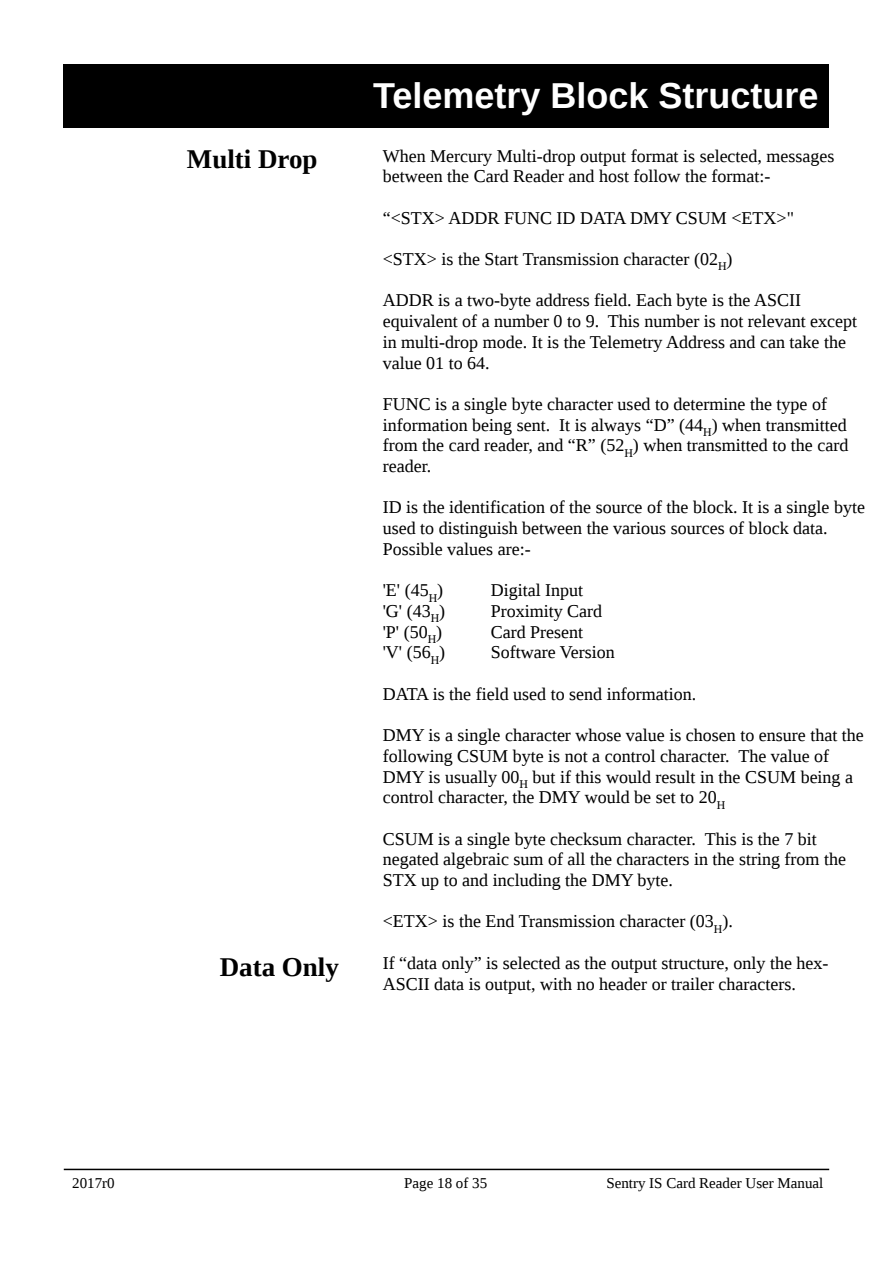
<style>
.page{position:relative;width:893px;height:1263px;background:#fff}
.page>*{position:absolute;margin:0;border:0;box-sizing:border-box;transform-origin:0 0}
.t1{font:700 36px "Liberation Sans";color:#fff}
.t2{font:700 27px "Liberation Serif";color:#000}
.t3{font:18px/20.7px "Liberation Serif";color:#000}
.t4{font:15px "Liberation Serif";color:#000}
</style>
<div class="page">
<hr style="left:64px;top:1169px;width:765px;height:1px;background:#000">
<div style="left:64px;top:64px;width:765px;height:64px;background:#000"></div>
<h2 class="t2" style="left:187px;top:144px;width:132px">Multi Drop</h2>
<h2 class="t2" style="left:220px;top:952px;width:121px">Data Only</h2>
<h1 class="t1" style="left:373px;top:75px;width:447px">Telemetry Block Structure</h1>
<p class="t3" style="left:383px;top:145px;width:453px">When Mercury Multi-drop output format is selected, messages between the Card Reader and host follow the format:-</p>
<p class="t3" style="left:383px;top:207px;width:413px">“&lt;STX&gt; ADDR FUNC ID DATA DMY CSUM &lt;ETX&gt;"</p>
<p class="t3" style="left:383px;top:249px;width:351px">&lt;STX&gt; is the Start Transmission character (02<sub>H</sub>)</p>
<p class="t3" style="left:383px;top:290px;width:476px">ADDR is a two-byte address field. Each byte is the ASCII equivalent of a number 0 to 9. This number is not relevant except in multi-drop mode. It is the Telemetry Address and can take the value 01 to 64.</p>
<p class="t3" style="left:383px;top:393px;width:467px">FUNC is a single byte character used to determine the type of information being sent. It is always “D” (44<sub>H</sub>) when transmitted from the card reader, and “R” (52<sub>H</sub>) when transmitted to the card reader.</p>
<p class="t3" style="left:383px;top:497px;width:484px">ID is the identification of the source of the block. It is a single byte used to distinguish between the various sources of block data.<br>Possible values are:-</p>
<p class="t3" style="left:383px;top:580px;width:62px">'E' (45<sub>H</sub>)</p>
<p class="t3" style="left:491px;top:580px;width:94px">Digital Input</p>
<p class="t3" style="left:383px;top:600px;width:64px">'G' (43<sub>H</sub>)</p>
<p class="t3" style="left:491px;top:600px;width:113px">Proximity Card</p>
<p class="t3" style="left:383px;top:621px;width:61px">'P' (50<sub>H</sub>)</p>
<p class="t3" style="left:491px;top:621px;width:94px">Card Present</p>
<p class="t3" style="left:383px;top:642px;width:64px">'V' (56<sub>H</sub>)</p>
<p class="t3" style="left:491px;top:642px;width:126px">Software Version</p>
<p class="t3" style="left:383px;top:683px;width:315px">DATA is the field used to send information.</p>
<p class="t3" style="left:383px;top:725px;width:483px">DMY is a single character whose value is chosen to ensure that the following CSUM byte is not a control character. The value of DMY is usually 00<sub>H</sub> but if this would result in the CSUM being a control character, the DMY would be set to 20<sub>H</sub></p>
<p class="t3" style="left:383px;top:828px;width:465px">CSUM is a single byte checksum character. This is the 7 bit negated algebraic sum of all the characters in the string from the<br>STX up to and including the DMY byte.</p>
<p class="t3" style="left:383px;top:911px;width:352px">&lt;ETX&gt; is the End Transmission character (03<sub>H</sub>).</p>
<p class="t3" style="left:383px;top:952px;width:447px">If “data only” is selected as the output structure, only the hex-<br>ASCII data is output, with no header or trailer characters.</p>
<p class="t4" style="left:72px;top:1175px;width:44px">2017r0</p>
<p class="t4" style="left:404px;top:1175px;width:84px">Page 18 of 35</p>
<p class="t4" style="left:606px;top:1175px;width:219px">Sentry IS Card Reader User Manual</p>
</div>
